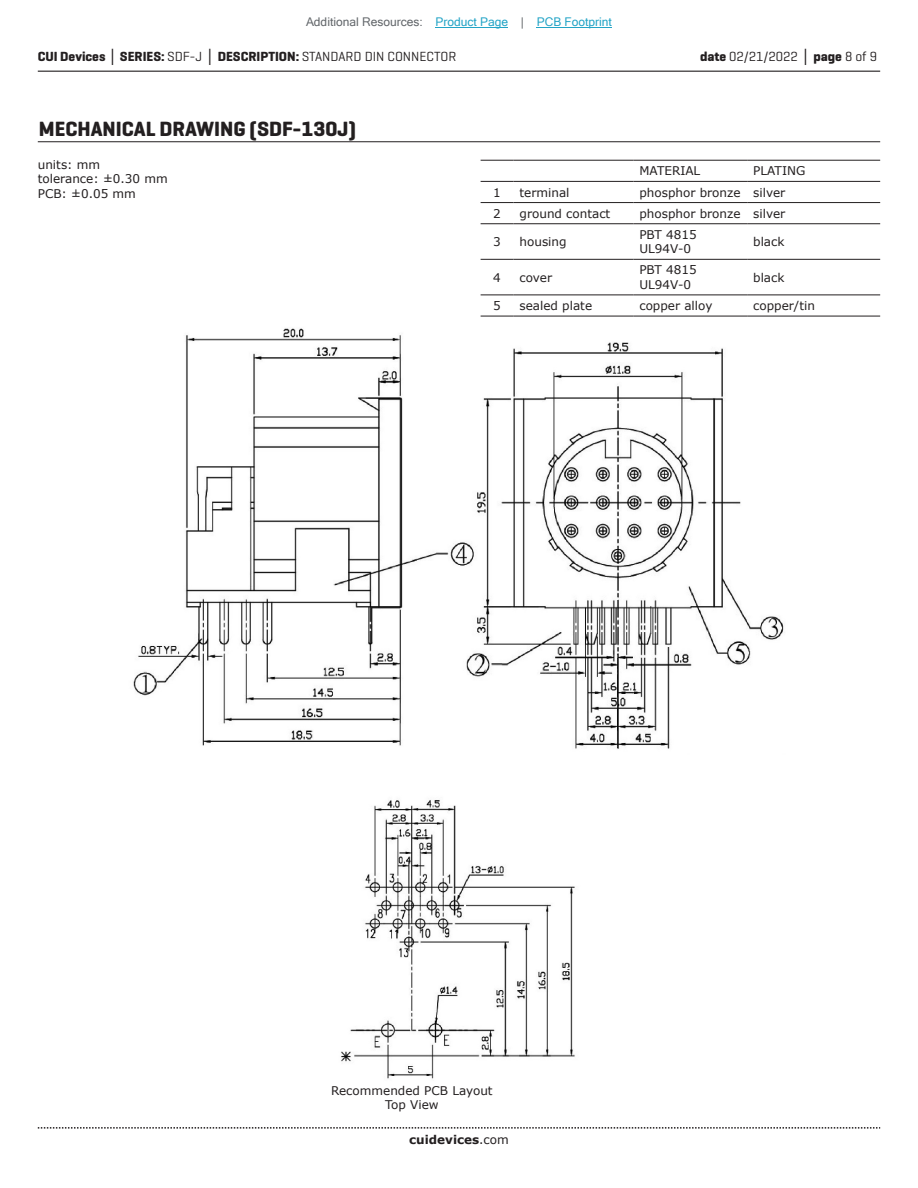
<style>
.page{position:relative;width:918px;height:1188px;background:#fff}
.page>*{position:absolute;margin:0;border:0;box-sizing:border-box;transform-origin:0 0}
.t1{font:700 21px "Geogrotesque";color:#231f20}
.t2{font:700 13.5px "Geogrotesque";color:#231f20}
.t3{font:13.5px "Geogrotesque";color:#231f20}
.t4{font:12px/14.4px "Verdana";color:#231f20}
.t5{font:12px "Microsoft Sans Serif";color:#23a4c6}
.t6{font:700 12px "Verdana";color:#231f20}
.s1{color:#63676b}
.s2{font-family:"Verdana"}
.s3{font-weight:400}
.s4{font-weight:700}
.s5{font-family:"Verdana";font-weight:700}
</style>
<div class="page">
<svg style="left:38px;top:1127px;width:842px;height:2px"></svg>
<hr style="left:38px;top:71px;width:842px;height:1px;background:#231f20">
<hr style="left:38px;top:141px;width:842px;height:1px;background:#231f20">
<img style="left:133px;top:328px;width:652px;height:421px">
<hr style="left:481px;top:160px;width:33px;height:1px;background:#231f20">
<hr style="left:514px;top:160px;width:119px;height:1px;background:#231f20">
<hr style="left:633px;top:160px;width:114px;height:1px;background:#231f20">
<hr style="left:747px;top:160px;width:133px;height:1px;background:#231f20">
<hr style="left:481px;top:181px;width:33px;height:1px;background:#231f20">
<hr style="left:514px;top:181px;width:119px;height:1px;background:#231f20">
<hr style="left:633px;top:181px;width:114px;height:1px;background:#231f20">
<hr style="left:747px;top:181px;width:133px;height:1px;background:#231f20">
<hr style="left:481px;top:202px;width:33px;height:1px;background:#231f20">
<hr style="left:514px;top:202px;width:119px;height:1px;background:#231f20">
<hr style="left:633px;top:202px;width:114px;height:1px;background:#231f20">
<hr style="left:747px;top:202px;width:133px;height:1px;background:#231f20">
<hr style="left:481px;top:223px;width:33px;height:1px;background:#231f20">
<hr style="left:514px;top:223px;width:119px;height:1px;background:#231f20">
<hr style="left:633px;top:223px;width:114px;height:1px;background:#231f20">
<hr style="left:747px;top:223px;width:133px;height:1px;background:#231f20">
<hr style="left:481px;top:259px;width:33px;height:1px;background:#231f20">
<hr style="left:514px;top:259px;width:119px;height:1px;background:#231f20">
<hr style="left:633px;top:259px;width:114px;height:1px;background:#231f20">
<hr style="left:747px;top:259px;width:133px;height:1px;background:#231f20">
<hr style="left:481px;top:295px;width:33px;height:1px;background:#231f20">
<hr style="left:514px;top:295px;width:119px;height:1px;background:#231f20">
<hr style="left:633px;top:295px;width:114px;height:1px;background:#231f20">
<hr style="left:747px;top:295px;width:133px;height:1px;background:#231f20">
<hr style="left:481px;top:316px;width:33px;height:1px;background:#231f20">
<hr style="left:514px;top:316px;width:119px;height:1px;background:#231f20">
<hr style="left:633px;top:316px;width:114px;height:1px;background:#231f20">
<hr style="left:747px;top:316px;width:133px;height:1px;background:#231f20">
<img style="left:341px;top:800px;width:234px;height:279px">
<hr style="left:436px;top:27px;width:72px;height:1px;background:#23a4c6">
<hr style="left:537px;top:27px;width:75px;height:1px;background:#23a4c6">
<p class="t5" style="left:306px;top:15px;width:307px"><span class="s1">Additional Resources:</span> Product Page <span class="s1">|</span> PCB Footprint</p>
<p class="t2" style="left:38px;top:48px;width:420px">CUI Devices <span class="s2">│</span> SERIES: <span class="s3">SDF-J</span> <span class="s2">│</span> DESCRIPTION: <span class="s3">STANDARD DIN CONNECTOR</span></p>
<p class="t3" style="left:700px;top:48px;width:179px"><span class="s4">date</span> 02/21/2022 <span class="s5">│</span> <span class="s4">page</span> 8 of 9</p>
<h1 class="t1" style="left:39px;top:116px;width:319px">MECHANICAL DRAWING (SDF-130J)</h1>
<p class="t4" style="left:38px;top:157px;width:131px">units: mm<br>tolerance: ±0.30 mm<br>PCB: ±0.05 mm</p>
<p class="t4" style="left:639px;top:164px;width:62px">MATERIAL</p>
<p class="t4" style="left:753px;top:164px;width:54px">PLATING</p>
<p class="t4" style="left:493px;top:185px;width:9px">1</p>
<p class="t4" style="left:520px;top:185px;width:52px">terminal</p>
<p class="t4" style="left:639px;top:185px;width:147px">phosphor bronze silver</p>
<p class="t4" style="left:493px;top:206px;width:9px">2</p>
<p class="t4" style="left:520px;top:206px;width:92px">ground contact</p>
<p class="t4" style="left:639px;top:206px;width:147px">phosphor bronze silver</p>
<p class="t4" style="left:493px;top:234px;width:9px">3</p>
<p class="t4" style="left:520px;top:234px;width:49px">housing</p>
<p class="t4" style="left:639px;top:227px;width:59px">PBT 4815<br>UL94V-0</p>
<p class="t4" style="left:753px;top:234px;width:33px">black</p>
<p class="t4" style="left:493px;top:270px;width:9px">4</p>
<p class="t4" style="left:520px;top:270px;width:34px">cover</p>
<p class="t4" style="left:639px;top:263px;width:59px">PBT 4815<br>UL94V-0</p>
<p class="t4" style="left:753px;top:270px;width:33px">black</p>
<p class="t4" style="left:493px;top:298px;width:9px">5</p>
<p class="t4" style="left:520px;top:298px;width:74px">sealed plate</p>
<p class="t4" style="left:639px;top:298px;width:75px">copper alloy</p>
<p class="t4" style="left:753px;top:298px;width:63px">copper/tin</p>
<p class="t4" style="left:331px;top:1083px;width:163px;text-align:center">Recommended PCB Layout<br>Top View</p>
<p class="t6" style="left:409px;top:1131px;width:101px">cuidevices<span class="s3">.com</span></p>
</div>
